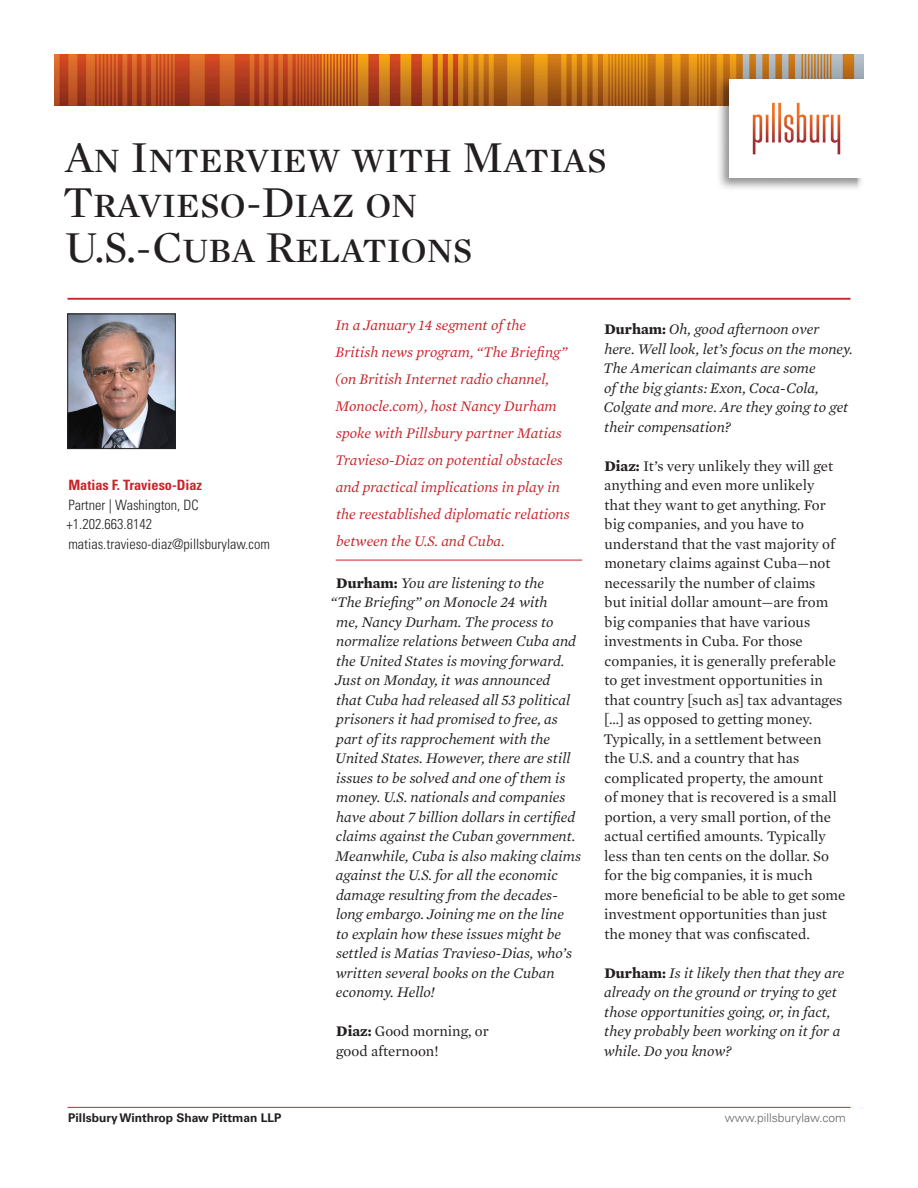
<style>
.page{position:relative;width:918px;height:1188px;background:#fff}
.page>*{position:absolute;margin:0;border:0;box-sizing:border-box;transform-origin:0 0}
.t1{font:45px/45px "Mercury Display";color:#231f20}
.t2{font:italic 15px/19.5px "Mercury Text G1";color:#231f20}
.t3{font:15px/19.5px "Mercury Text G1";color:#231f20}
.t4{font:italic 15px/27px "Mercury Text G1";color:#c8242b}
.t5{font:300 condensed 14.25px/19.5px "Univers LT Std";color:#231f20}
.t6{font:700 condensed 14.25px "Univers LT Std";color:#c8242b}
.t7{font:700 12px "Univers LT Std";color:#231f20}
.t8{font:300 12px "Univers LT Std";color:#636366}
.s1{font-weight:700;font-style:normal}
.s2{font-weight:700}
</style>
<div class="page">
<hr style="left:336px;top:560px;width:246px;height:1px;background:#c8242b">
<hr style="left:68px;top:298px;width:782px;height:2px;background:#c8242b">
<img style="left:70px;top:316px;width:104px;height:131px">
<div style="left:68px;top:314px;width:108px;height:135px;border:1px solid #231f20"></div>
<hr style="left:68px;top:1107px;width:782px;height:1px;background:#c8242b">
<svg style="left:54px;top:54px;width:810px;height:135px"></svg>
<div style="left:857px;top:165px;width:61px;height:41px;background:#fff"></div>
<h1 class="t1" style="left:63px;top:133px;width:546px">An Interview with Matias<br>Travieso-Diaz on<br>U.S.-Cuba Relations</h1>
<p class="t6" style="left:68px;top:477px;width:135px">Matias F. Travieso-Diaz</p>
<p class="t5" style="left:67px;top:495px;width:205px">Partner | Washington, DC +1.202.663.8142 matias.travieso-diaz@pillsburylaw.com</p>
<p class="t7" style="left:68px;top:1111px;width:215px">Pillsbury Winthrop Shaw Pittman LLP</p>
<p class="t4" style="left:335px;top:311px;width:236px">In a January 14 segment of the British news program, “The Briefing” (on British Internet radio channel, Monocle.com), host Nancy Durham spoke with Pillsbury partner Matias Travieso-Diaz on potential obstacles and practical implications in play in the reestablished diplomatic relations between the U.S. and Cuba.</p>
<p class="t2" style="left:336px;top:572px;width:209px"><span class="s1">Durham:</span> You are listening to the</p>
<p class="t2" style="left:331px;top:592px;width:218px">“The Briefing” on Monocle 24 with</p>
<p class="t2" style="left:336px;top:611px;width:219px">me, Nancy Durham. The process to</p>
<p class="t2" style="left:336px;top:631px;width:241px">normalize relations between Cuba and</p>
<p class="t2" style="left:336px;top:650px;width:230px">the United States is moving forward.</p>
<p class="t2" style="left:335px;top:670px;width:217px">Just on Monday, it was announced</p>
<p class="t2" style="left:336px;top:689px;width:236px">that Cuba had released all 53 political</p>
<p class="t2" style="left:336px;top:709px;width:223px">prisoners it had promised to free, as</p>
<p class="t2" style="left:336px;top:728px;width:215px">part of its rapprochement with the</p>
<p class="t2" style="left:335px;top:748px;width:237px">United States. However, there are still</p>
<p class="t2" style="left:336px;top:767px;width:231px">issues to be solved and one of them is</p>
<p class="t2" style="left:336px;top:787px;width:231px">money. U.S. nationals and companies</p>
<p class="t2" style="left:336px;top:806px;width:241px">have about 7 billion dollars in certified</p>
<p class="t2" style="left:336px;top:826px;width:241px">claims against the Cuban government.</p>
<p class="t2" style="left:335px;top:845px;width:247px">Meanwhile, Cuba is also making claims</p>
<p class="t2" style="left:336px;top:865px;width:223px">against the U.S. for all the economic</p>
<p class="t2" style="left:336px;top:884px;width:224px">damage resulting from the decades-</p>
<p class="t2" style="left:336px;top:904px;width:229px">long embargo. Joining me on the line</p>
<p class="t2" style="left:336px;top:923px;width:226px">to explain how these issues might be</p>
<p class="t2" style="left:336px;top:943px;width:237px">settled is Matias Travieso-Dias, who’s</p>
<p class="t2" style="left:336px;top:962px;width:221px">written several books on the Cuban</p>
<p class="t2" style="left:336px;top:982px;width:101px">economy. Hello!</p>
<p class="t3" style="left:336px;top:1021px;width:154px"><span class="s2">Diaz:</span> Good morning, or good afternoon!</p>
<p class="t2" style="left:604px;top:319px;width:251px"><span class="s1">Durham:</span> Oh, good afternoon over<br>here. Well look, let’s focus on the money.<br>The American claimants are some<br>of the big giants: Exon, Coca-Cola, Colgate and more. Are they going to get their compensation?</p>
<p class="t3" style="left:603px;top:455px;width:243px"><span class="s2">Diaz:</span> It’s very unlikely they will get anything and even more unlikely<br>that they want to get anything. For big companies, and you have to understand that the vast majority of monetary claims against Cuba—not necessarily the number of claims<br>but initial dollar amount—are from big companies that have various investments in Cuba. For those companies, it is generally preferable to get investment opportunities in that country [such as] tax advantages […] as opposed to getting money.<br>Typically, in a settlement between the U.S. and a country that has complicated property, the amount<br>of money that is recovered is a small portion, a very small portion, of the actual certified amounts. Typically less than ten cents on the dollar. So for the big companies, it is much more beneficial to be able to get some investment opportunities than just the money that was confiscated.</p>
<p class="t2" style="left:604px;top:962px;width:242px"><span class="s1">Durham:</span> Is it likely then that they are already on the ground or trying to get those opportunities going, or, in fact, they probably been working on it for a while. Do you know?</p>
<p class="t8" style="left:725px;top:1111px;width:123px">www.pillsburylaw.com</p>
</div>
